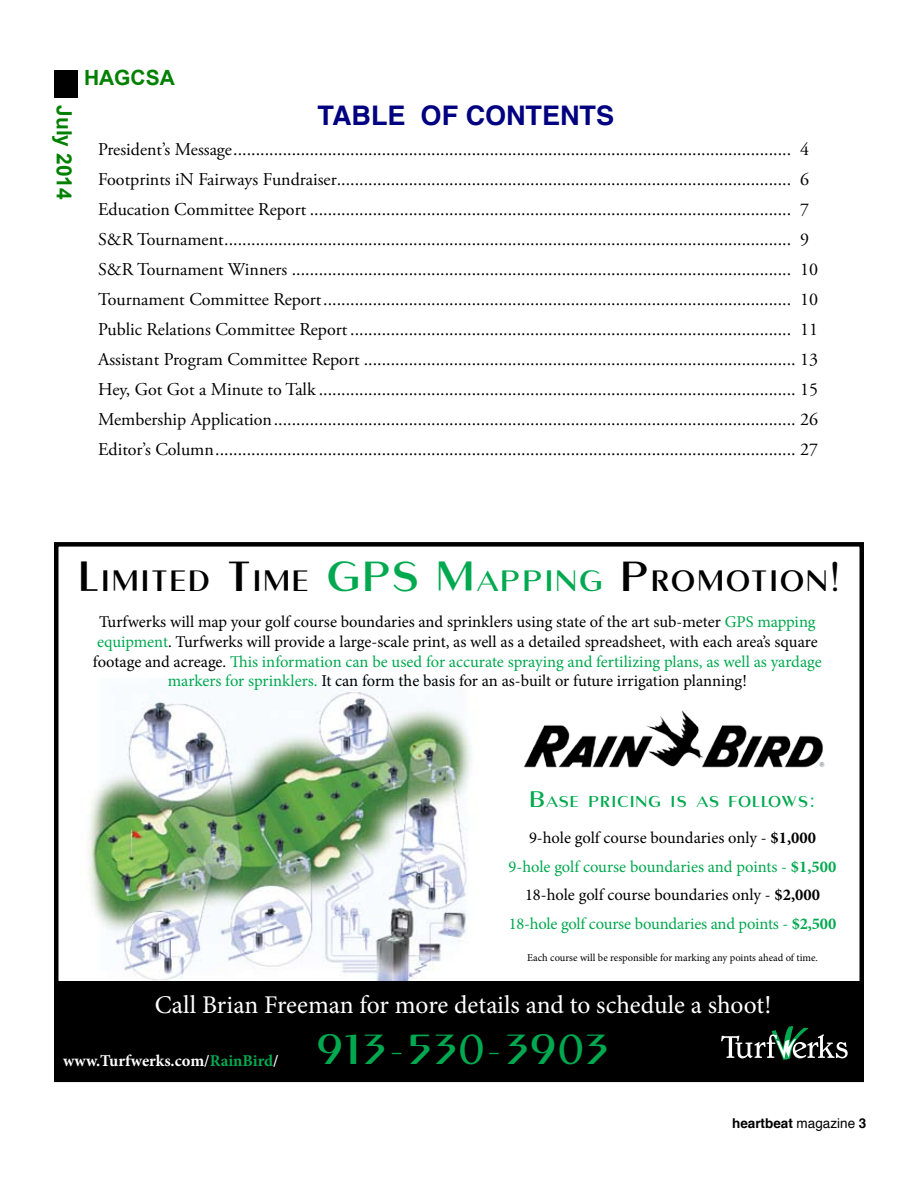
<style>
.page{position:relative;width:918px;height:1188px;background:#fff}
.page>*{position:absolute;margin:0;border:0;box-sizing:border-box;transform-origin:0 0}
.t1{font:42px "Monterey Medium FLF";letter-spacing:.03em;color:#00a94f}
.t2{font:29.4px "Monterey Medium FLF";letter-spacing:.1em;color:#000}
.t3{font:700 27px "Helvetica";color:#000080}
.t4{font:25.5px "Minion Pro";letter-spacing:-.005em;color:#fff}
.t5{font:700 21px "Arial";color:#008000}
.t6{font:18px/30px "Adobe Garamond Pro";color:#000}
.t7{font:16.5px/19.8px "Minion Pro";letter-spacing:-.005em;color:#000;text-align:center}
.t8{font:16.5px/28.5px "Minion Pro";letter-spacing:-.005em;color:#00a94f;text-align:center}
.t9{font:700 16.5px "Minion Pro";color:#fff}
.t10{font:15.75px "Monterey Medium FLF";letter-spacing:.1em;color:#00a94f}
.t11{font:700 13.5px "Helvetica";color:#000}
.t12{font:10.5px "Minion Pro";color:#000}
.s1{font-size:42px}
.s2{font-size:42px;color:#00a94f}
.s3{color:#00a94f}
.s4{font-size:22.5px}
.s5{color:#000}
.s6{font-weight:700;color:#000}
.s7{font-weight:700}
.s8{font-weight:400}
</style>
<div class="page">
<div style="left:54px;top:70px;width:23px;height:28px;background:#000"></div>
<img style="left:63px;top:685px;width:438px;height:297px">
<img style="left:492px;top:695px;width:333px;height:78px">
<div style="left:54px;top:982px;width:807px;height:100px;background:#000"></div>
<svg style="left:721px;top:1026px;width:127px;height:34px"></svg>
<p class="t5" style="left:78px;top:105px;width:96px;rotate:90deg">July 2014</p>
<p class="t5" style="left:84px;top:64px;width:92px">HAGCSA</p>
<h3 class="t3" style="left:318px;top:94px;width:298px">TABLE OF CONTENTS</h3>
<p class="t6" style="left:98px;top:135px;width:721px">President’s Message............................................................................................................................ 4<br>Footprints iN Fairways Fundraiser..................................................................................................... 6<br>Education Committee Report ........................................................................................................... 7<br>S&amp;R Tournament.............................................................................................................................. 9<br>S&amp;R Tournament Winners ............................................................................................................... 10<br>Tournament Committee Report........................................................................................................ 10<br>Public Relations Committee Report.................................................................................................. 11<br>Assistant Program Committee Report ................................................................................................ 13<br>Hey, Got Got a Minute to Talk .......................................................................................................... 15<br>Membership Application.................................................................................................................... 26<br>Editor’s Column................................................................................................................................. 27</p>
<h2 class="t2" style="left:79px;top:565px;width:762px"><span class="s1">L</span>IMITED <span class="s1">T</span>IME <span class="s2">GPS M</span><span class="s3">APPING</span> <span class="s1">P</span>ROMOTION<span class="s1">!</span></h2>
<p class="t7" style="left:93px;top:612px;width:730px">Turfwerks will map your golf course boundaries and sprinklers using state of the art sub-meter <span class="s3">GPS mapping equipment</span>. Turfwerks will provide a large-scale print, as well as a detailed spreadsheet, with each area’s square footage and acreage. <span class="s3">This information can be used for accurate spraying and fertilizing plans, as well as yardage markers for sprinklers.</span> It can form the basis for an as-built or future irrigation planning!</p>
<p class="t10" style="left:530px;top:794px;width:287px"><span class="s4">B</span>ASE PRICING IS AS FOLLOWS<span class="s4">:</span></p>
<p class="t8" style="left:509px;top:824px;width:329px"><span class="s5">9-hole golf course boundaries only -</span> <span class="s6">$1,000<br></span>9-hole golf course boundaries and points - <span class="s7">$1,500<br></span><span class="s5">18-hole golf course boundaries only -</span> <span class="s6">$2,000<br></span>18-hole golf course boundaries and points - <span class="s7">$2,500</span></p>
<p class="t12" style="left:527px;top:951px;width:292px">Each course will be responsible for marking any points ahead of time.</p>
<h3 class="t4" style="left:155px;top:988px;width:618px">Call Brian Freeman for more details and to schedule a shoot!</h3>
<p class="t9" style="left:63px;top:1049px;width:217px">www.Turfwerks.com/<span class="s3">RainBird</span>/</p>
<h1 class="t1" style="left:317px;top:1027px;width:293px">913-530-3903</h1>
<p class="t11" style="left:732px;top:1112px;width:136px">heartbeat <span class="s8">magazine</span> 3</p>
</div>
